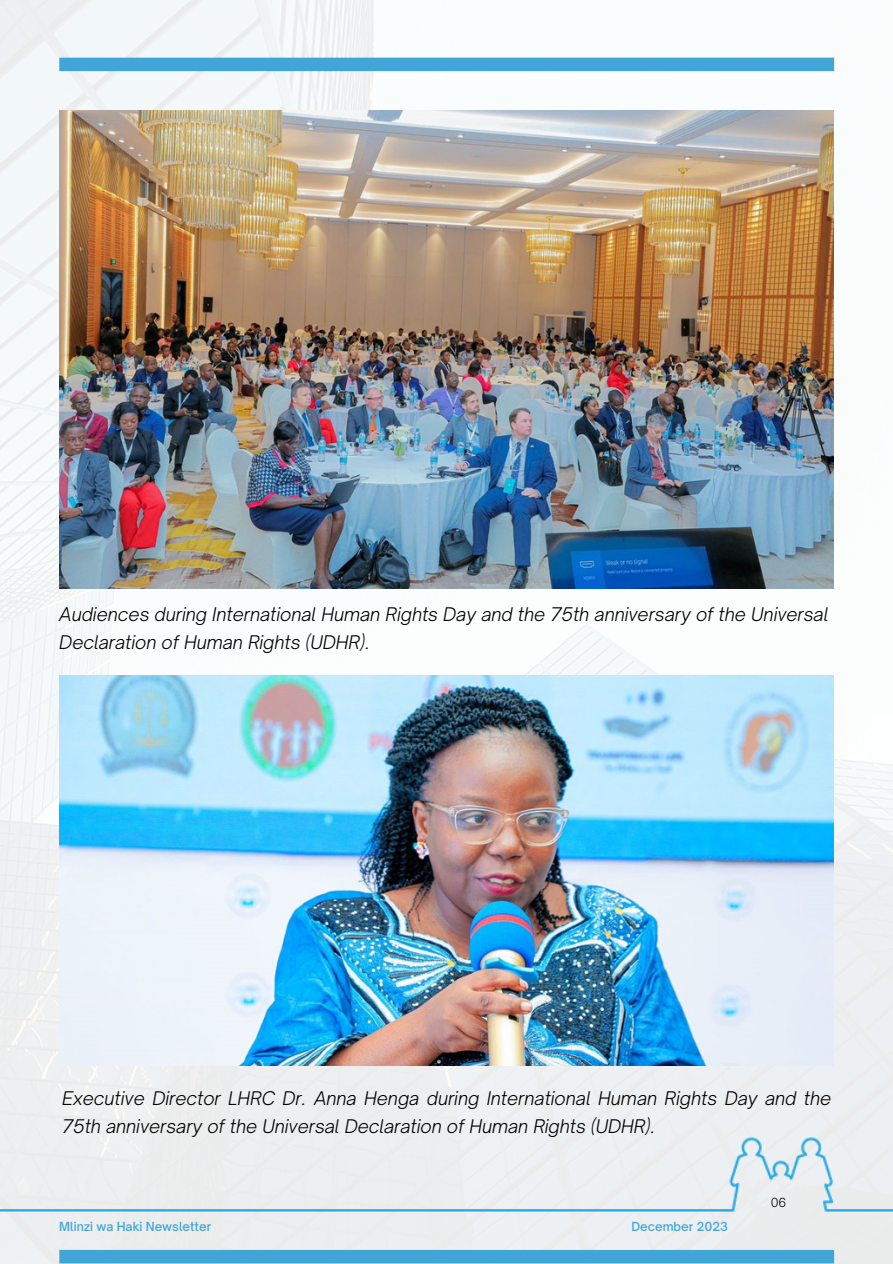
<style>
.page{position:relative;width:893px;height:1264px;background:#fff}
.page>*{position:absolute;margin:0;border:0;box-sizing:border-box;transform-origin:0 0}
.t1{font:italic 300 18px/28.2px "Open Sauce One";color:#000}
.t2{font:500 12px "Open Sauce One";color:#41a6d7}
.t3{font:300 12px "Open Sauce One";color:#000}
</style>
<div class="page">
<img style="left:0;top:0;width:892px;height:1263px">
<div style="left:59px;top:58px;width:775px;height:13px;background:#41a6d7"></div>
<div style="left:59px;top:1249px;width:775px;height:14px;background:#41a6d7"></div>
<img style="left:59px;top:110px;width:774px;height:478px">
<div style="left:0;top:1119px;width:892px;height:101px;background:#eceef0"></div>
<img style="left:59px;top:676px;width:774px;height:389px">
<p class="t1" style="left:59px;top:600px;width:770px">Audiences during International Human Rights Day and the 75th anniversary of the Universal<br>Declaration of Human Rights (UDHR).</p>
<p class="t1" style="left:62px;top:1083px;width:770px">Executive Director LHRC Dr. Anna Henga during International Human Rights Day and the<br>75th anniversary of the Universal Declaration of Human Rights (UDHR).</p>
<p class="t2" style="left:59px;top:1218px;width:153px">Mlinzi wa Haki Newsletter</p>
<p class="t2" style="left:631px;top:1218px;width:98px">December 2023</p>
<p class="t3" style="left:770px;top:1195px;width:17px">06</p>
</div>
